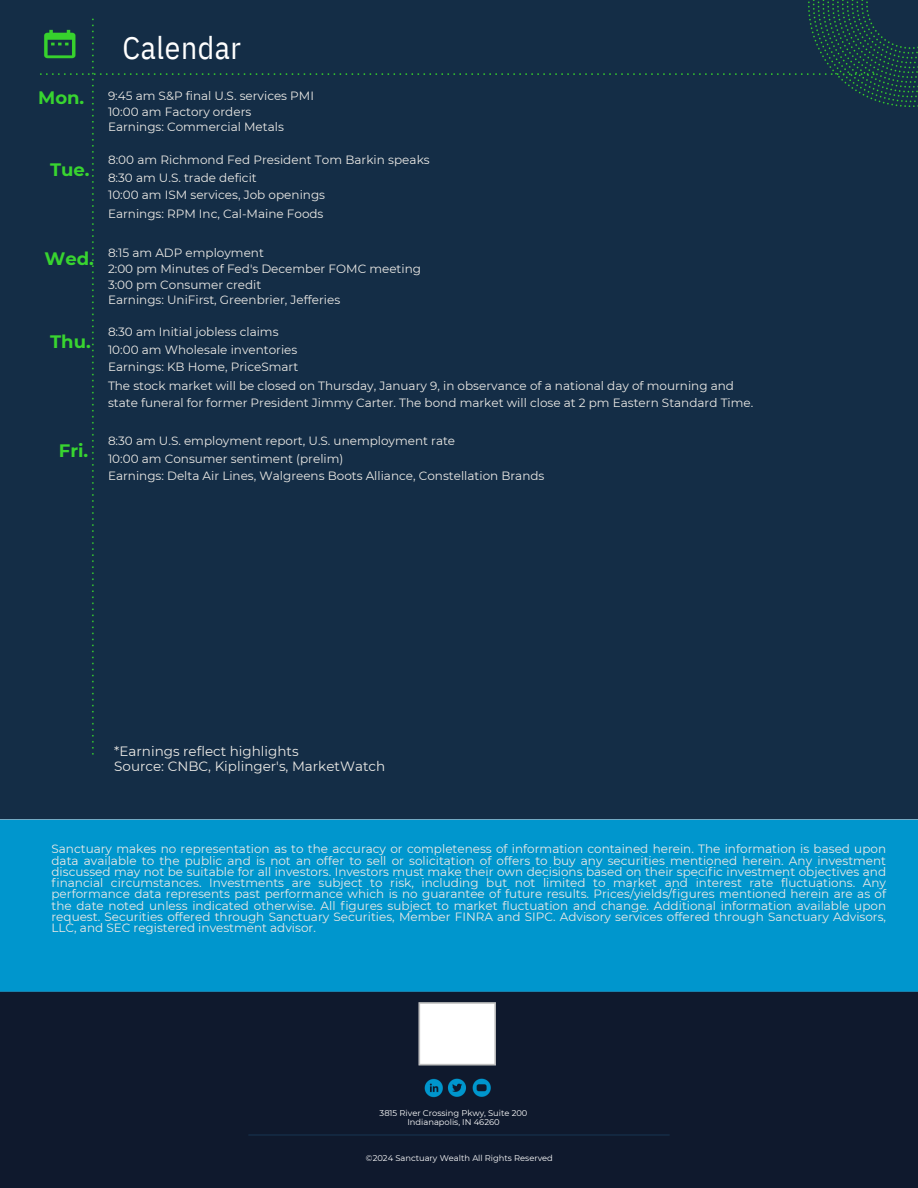
<style>
.page{position:relative;width:918px;height:1188px;background:#fff}
.page>*{position:absolute;margin:0;border:0;box-sizing:border-box;transform-origin:0 0}
.t1{font:31.5px "IBM Plex Sans Cond";letter-spacing:.015em;color:#fff}
.t2{font:700 18px "Montserrat";color:#38d430}
.t3{font:13.5px/15.8px "Montserrat";color:#eceae6}
.t4{font:12px/11.2px "Montserrat";color:#edeae6;text-align:justify}
.t5{font:12px/15.8px "Montserrat";color:#eceae6}
.t6{font:8.4px/9px "Montserrat";color:#fff;text-align:center}
</style>
<div class="page">
<img style="left:0;top:0;width:918px;height:1188px">
<p class="t2" style="left:38px;top:87px;width:48px">Mon.</p>
<h2 class="t2" style="left:50px;top:158px;width:41px">Tue.</h2>
<h2 class="t2" style="left:45px;top:247px;width:51px">Wed.</h2>
<h2 class="t2" style="left:50px;top:330px;width:42px">Thu.</h2>
<h2 class="t2" style="left:59px;top:440px;width:31px">Fri.</h2>
<h2 class="t1" style="left:123px;top:26px;width:120px">Calendar</h2>
<h4 class="t5" style="left:108px;top:88px;width:208px">9:45 am S&amp;P final U.S. services PMI<br>10:00 am Factory orders<br>Earnings: Commercial Metals</h4>
<h4 class="t5" style="left:108px;top:151px;width:323px;line-height:18px">8:00 am Richmond Fed President Tom Barkin speaks<br>8:30 am U.S. trade deficit</h4>
<h4 class="t5" style="left:108px;top:185px;width:219px;line-height:19.2px">10:00 am ISM services, Job openings<br>Earnings: RPM Inc, Cal-Maine Foods</h4>
<h4 class="t5" style="left:108px;top:245px;width:315px">8:15 am ADP employment<br>2:00 pm Minutes of Fed's December FOMC meeting 3:00 pm Consumer credit<br>Earnings: UniFirst, Greenbrier, Jefferies</h4>
<h3 class="t5" style="left:108px;top:323px;width:191px;line-height:18px">8:30 am Initial jobless claims<br>10:00 am Wholesale inventories</h3>
<h3 class="t5" style="left:108px;top:357px;width:628px;line-height:19.2px">Earnings: KB Home, PriceSmart<br>The stock market will be closed on Thursday, January 9, in observance of a national day of mourning and</h3>
<h3 class="t5" style="left:108px;top:395px;width:647px">state funeral for former President Jimmy Carter. The bond market will close at 2 pm Eastern Standard Time.</h3>
<h4 class="t5" style="left:108px;top:432px;width:349px;line-height:18px">8:30 am U.S. employment report, U.S. unemployment rate<br>10:00 am Consumer sentiment (prelim)</h4>
<h4 class="t5" style="left:108px;top:468px;width:438px">Earnings: Delta Air Lines, Walgreens Boots Alliance, Constellation Brands</h4>
<p class="t3" style="left:114px;top:743px;width:272px">*Earnings reflect highlights<br>Source: CNBC, Kiplinger's, MarketWatch</p>
<h4 class="t4" style="left:52px;top:844px;width:836px">Sanctuary makes no representation as to the accuracy or completeness of information contained herein. The information is based upon data available to the public and is not an offer to sell or solicitation of offers to buy any securities mentioned herein. Any investment discussed may not be suitable for all investors. Investors must make their own decisions based on their specific investment objectives and financial circumstances. Investments are subject to risk, including but not limited to market and interest rate fluctuations. Any performance data represents past performance which is no guarantee of future results. Prices/yields/figures mentioned herein are as of the date noted unless indicated otherwise. All figures subject to market fluctuation and change. Additional information available upon request. Securities offered through Sanctuary Securities, Member FINRA and SIPC. Advisory services offered through Sanctuary Advisors, LLC, and SEC registered investment advisor.</h4>
<h1 class="t6" style="left:380px;top:1108px;width:149px">3815 River Crossing Pkwy, Suite 200<br>Indianapolis, IN 46260</h1>
<h4 class="t6" style="left:366px;top:1154px;width:188px">©2024 Sanctuary Wealth All Rights Reserved</h4>
</div>
